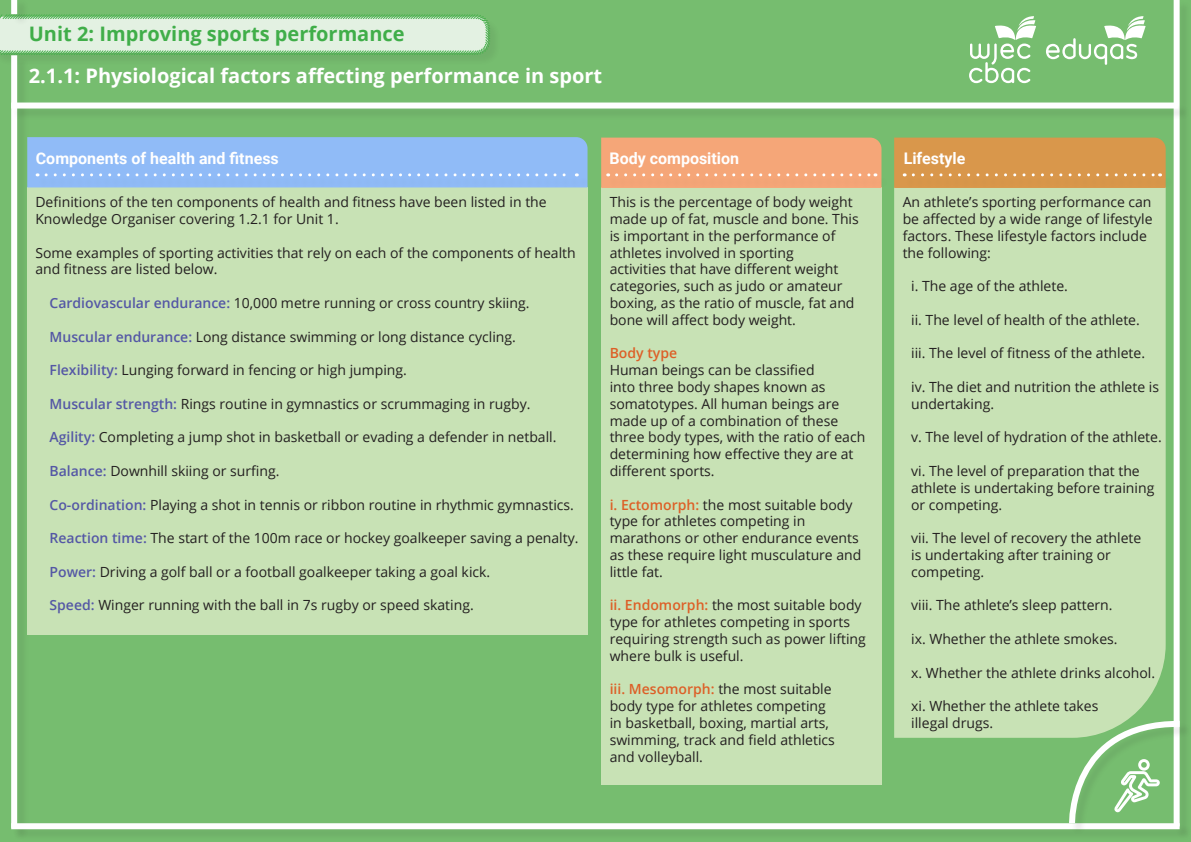
<style>
.page{position:relative;width:1191px;height:842px;background:#76bd6f}
.page>*{position:absolute;margin:0;border:0;box-sizing:border-box;transform-origin:0 0}
.t1{font:700 20px "Open Sans";color:#fff}
.t2{font:700 20px "Open Sans";color:#40ae49}
.Subtitle_Roboto{font:700 16px "Roboto";color:#fff}
.t3{font:14px/16.8px "Open Sans";color:#231f20}
.t4{font:600 14px "Open Sans";color:#dd5f27}
.s1{font-weight:600;color:#5457a5}
.s2{font-weight:600;color:#dd5f27}
</style>
<div class="page">
<div style="left:0;top:16px;width:502px;height:51px;background:#73b86c"></div>
<svg style="left:0;top:14px;width:490px;height:42px"></svg>
<div style="left:1175px;top:0;width:16px;height:839px;background:#231f20;opacity:.1"></div>
<div style="left:1173px;top:0;width:6px;height:826px;background:#fff"></div>
<div style="left:13px;top:57px;width:17px;height:783px;background:#231f20;opacity:.1"></div>
<div style="left:11px;top:55px;width:6px;height:773px;background:#fff"></div>
<div style="left:13px;top:0;width:17px;height:27px;background:#231f20;opacity:.1"></div>
<div style="left:11px;top:0;width:6px;height:14px;background:#fff"></div>
<div style="left:13px;top:825px;width:1178px;height:17px;background:#231f20;opacity:.1"></div>
<div style="left:11px;top:823px;width:1168px;height:6px;background:#fff"></div>
<div style="left:1071px;top:722px;width:120px;height:113px;background:#231f20;opacity:.1"></div>
<svg style="left:1066px;top:718px;width:119px;height:111px"></svg>
<div style="left:13px;top:104px;width:1177px;height:17px;background:#72b56b"></div>
<div style="left:11px;top:103px;width:1167px;height:6px;background:#fff"></div>
<svg style="left:969px;top:16px;width:67px;height:67px"></svg>
<svg style="left:1046px;top:16px;width:99px;height:49px"></svg>
<div style="left:601px;top:187px;width:280px;height:598px;background:#c8e2b5"></div>
<div style="left:27px;top:187px;width:560px;height:448px;background:#c8e2b5"></div>
<div style="left:894px;top:188px;width:271px;height:550px;background:#c8e2b5"></div>
<div style="left:37px;top:175px;width:553px;height:14px;background:#accfd5"></div>
<div style="left:27px;top:137px;width:560px;height:50px;background:#90bbf7"></div>
<div style="left:608px;top:175px;width:280px;height:14px;background:#231f20;opacity:.1"></div>
<div style="left:601px;top:138px;width:280px;height:50px;background:#f5a678"></div>
<div style="left:904px;top:175px;width:269px;height:14px;background:#231f20;opacity:.1"></div>
<div style="left:894px;top:138px;width:271px;height:50px;background:#d9974b"></div>
<h1 class="t2" style="left:29px;top:19px;width:377px">Unit 2: Improving sports performance</h1>
<h1 class="t1" style="left:29px;top:61px;width:575px">2.1.1: Physiological factors affecting performance in sport</h1>
<p class="Subtitle_Roboto" style="left:36px;top:147px;width:244px">Components of health and fitness</p>
<p class="Subtitle_Roboto" style="left:609px;top:147px;width:131px">Body composition</p>
<p class="Subtitle_Roboto" style="left:903px;top:147px;width:63px">Lifestyle</p>
<p class="t3" style="left:35px;top:193px;width:513px">Definitions of the ten components of health and fitness have been listed in the<br>Knowledge Organiser covering 1.2.1 for Unit 1.</p>
<p class="t3" style="left:35px;top:244px;width:542px">Some examples of sporting activities that rely on each of the components of health and fitness are listed below.</p>
<p class="t3" style="left:50px;top:294px;width:481px"><span class="s1">Cardiovascular endurance:</span> 10,000 metre running or cross country skiing.</p>
<p class="t3" style="left:50px;top:328px;width:468px"><span class="s1">Muscular endurance:</span> Long distance swimming or long distance cycling.</p>
<p class="t3" style="left:50px;top:361px;width:359px"><span class="s1">Flexibility:</span> Lunging forward in fencing or high jumping.</p>
<p class="t3" style="left:50px;top:395px;width:482px"><span class="s1">Muscular strength:</span> Rings routine in gymnastics or scrummaging in rugby.</p>
<p class="t3" style="left:50px;top:429px;width:508px"><span class="s1">Agility:</span> Completing a jump shot in basketball or evading a defender in netball.</p>
<p class="t3" style="left:50px;top:462px;width:231px"><span class="s1">Balance:</span> Downhill skiing or surfing.</p>
<p class="t3" style="left:50px;top:496px;width:526px"><span class="s1">Co-ordination:</span> Playing a shot in tennis or ribbon routine in rhythmic gymnastics.</p>
<p class="t3" style="left:50px;top:529px;width:530px"><span class="s1">Reaction time:</span> The start of the 100m race or hockey goalkeeper saving a penalty.</p>
<p class="t3" style="left:50px;top:563px;width:442px"><span class="s1">Power:</span> Driving a golf ball or a football goalkeeper taking a goal kick.</p>
<p class="t3" style="left:50px;top:597px;width:426px"><span class="s1">Speed:</span> Winger running with the ball in 7s rugby or speed skating.</p>
<p class="t3" style="left:609px;top:193px;width:251px">This is the percentage of body weight made up of fat, muscle and bone. This is important in the performance of athletes involved in sporting</p>
<p class="t3" style="left:609px;top:261px;width:246px">activities that have different weight categories, such as judo or amateur boxing, as the ratio of muscle, fat and bone will affect body weight.</p>
<p class="t4" style="left:609px;top:344px;width:69px">Body type</p>
<p class="t3" style="left:609px;top:361px;width:257px">Human beings can be classified<br>into three body shapes known as somatotypes. All human beings are made up of a combination of these three body types, with the ratio of each determining how effective they are at different sports.</p>
<p class="t3" style="left:609px;top:496px;width:244px"><span class="s2">i. Ectomorph:</span> the most suitable body</p>
<p class="t3" style="left:609px;top:513px;width:253px">type for athletes competing in marathons or other endurance events as these require light musculature and little fat.</p>
<p class="t3" style="left:609px;top:597px;width:258px"><span class="s2">ii. Endomorph:</span> the most suitable body type for athletes competing in sports requiring strength such as power lifting where bulk is useful.</p>
<p class="t3" style="left:609px;top:681px;width:227px"><span class="s2">iii. Mesomorph:</span> the most suitable body type for athletes competing in basketball, boxing, martial arts, swimming, track and field athletics and volleyball.</p>
<p class="t3" style="left:902px;top:193px;width:251px">An athlete’s sporting performance can be affected by a wide range of lifestyle factors. These lifestyle factors include the following:</p>
<p class="t3" style="left:911px;top:277px;width:158px">i. The age of the athlete.</p>
<p class="t3" style="left:911px;top:311px;width:230px">ii. The level of health of the athlete.</p>
<p class="t3" style="left:911px;top:345px;width:235px">iii. The level of fitness of the athlete.</p>
<p class="t3" style="left:911px;top:378px;width:249px">iv. The diet and nutrition the athlete is undertaking.</p>
<p class="t3" style="left:911px;top:429px;width:252px">v. The level of hydration of the athlete.</p>
<p class="t3" style="left:911px;top:462px;width:245px">vi. The level of preparation that the athlete is undertaking before training or competing.</p>
<p class="t3" style="left:911px;top:529px;width:232px">vii. The level of recovery the athlete is undertaking after training or competing.</p>
<p class="t3" style="left:911px;top:597px;width:203px">viii. The athlete’s sleep pattern.</p>
<p class="t3" style="left:911px;top:630px;width:208px">ix. Whether the athlete smokes.</p>
<p class="t3" style="left:911px;top:664px;width:245px">x. Whether the athlete drinks alcohol.</p>
<p class="t3" style="left:911px;top:697px;width:189px">xi. Whether the athlete takes</p>
<p class="t3" style="left:911px;top:714px;width:84px">illegal drugs.</p>
</div>
